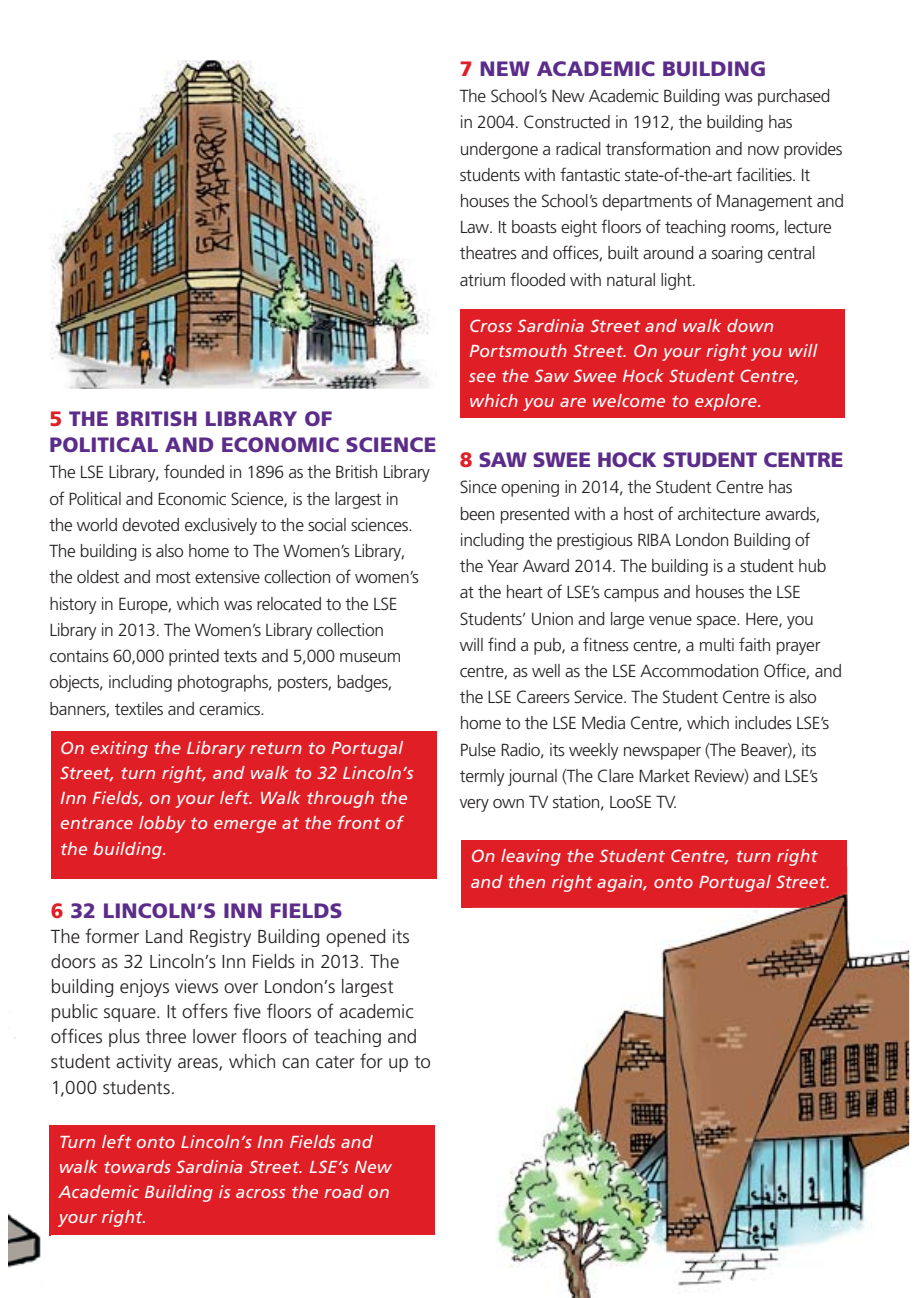
<style>
.page{position:relative;width:918px;height:1298px;background:#fff}
.page>*{position:absolute;margin:0;border:0;box-sizing:border-box;transform-origin:0 0}
.t1{font:900 20.8px/26.2px "Frutiger LT Pro";letter-spacing:.01em;color:#5b2c8a}
.t2{font:900 20.8px "Frutiger LT Pro";letter-spacing:-.01em;color:#5b2c8a}
.t3{font:300 18.8px/25.2px "Frutiger LT Pro";letter-spacing:-.005em;color:#231f20}
.t4{font:300 17.4px/26.2px "Frutiger LT Pro";letter-spacing:-.02em;color:#231f20}
.t5{font:italic 17.4px/25.2px "Frutiger LT Pro";letter-spacing:.01em;color:#fff}
.s1{color:#df1e26}
</style>
<div class="page">
<div style="left:51px;top:732px;width:386px;height:147px;background:#df1e26"></div>
<div style="left:49px;top:1125px;width:386px;height:110px;background:#df1e26"></div>
<div style="left:460px;top:310px;width:384px;height:108px;background:#df1e26"></div>
<div style="left:461px;top:840px;width:386px;height:68px;background:#df1e26"></div>
<img style="left:50px;top:60px;width:380px;height:329px">
<img style="left:496px;top:867px;width:413px;height:431px">
<img style="left:472px;top:867px;width:375px;height:41px">
<img style="left:472px;top:874px;width:361px;height:17px">
<img style="left:9px;top:1037px;width:42px;height:231px">
<img style="left:49px;top:1125px;width:2px;height:110px">
<p class="t1" style="left:49px;top:406px;width:389px"><span class="s1">5</span> THE BRITISH LIBRARY OF<br>POLITICAL AND ECONOMIC SCIENCE</p>
<p class="t4" style="left:49px;top:461px;width:382px">The LSE Library, founded in 1896 as the British Library of Political and Economic Science, is the largest in<br>the world devoted exclusively to the social sciences.<br>The building is also home to The Women’s Library, the oldest and most extensive collection of women’s history in Europe, which was relocated to the LSE Library in 2013. The Women’s Library collection contains 60,000 printed texts and 5,000 museum objects, including photographs, posters, badges, banners, textiles and ceramics.</p>
<p class="t5" style="left:60px;top:737px;width:355px">On exiting the Library return to Portugal Street, turn right, and walk to 32 Lincoln’s Inn Fields, on your left. Walk through the entrance lobby to emerge at the front of the building.</p>
<p class="t1" style="left:51px;top:897px;width:293px"><span class="s1">6</span> 32 LINCOLN’S INN FIELDS</p>
<p class="t3" style="left:51px;top:925px;width:381px">The former Land Registry Building opened its doors as 32 Lincoln’s Inn Fields in 2013. The building enjoys views over London’s largest public square. It offers five floors of academic offices plus three lower floors of teaching and student activity areas, which can cater for up to 1,000 students.</p>
<p class="t5" style="left:59px;top:1130px;width:334px">Turn left onto Lincoln’s Inn Fields and walk towards Sardinia Street. LSE’s New<br>Academic Building is across the road on your right.</p>
<p class="t1" style="left:460px;top:56px;width:308px"><span class="s1">7</span> NEW ACADEMIC BUILDING</p>
<p class="t4" style="left:460px;top:84px;width:386px">The School’s New Academic Building was purchased in 2004. Constructed in 1912, the building has undergone a radical transformation and now provides students with fantastic state-of-the-art facilities. It houses the School’s departments of Management and Law. It boasts eight floors of teaching rooms, lecture theatres and offices, built around a soaring central atrium flooded with natural light.</p>
<p class="t5" style="left:469px;top:315px;width:350px">Cross Sardinia Street and walk down Portsmouth Street. On your right you will see the Saw Swee Hock Student Centre, which you are welcome to explore.</p>
<p class="t2" style="left:460px;top:448px;width:385px"><span class="s1">8</span> SAW SWEE HOCK STUDENT CENTRE</p>
<p class="t4" style="left:460px;top:476px;width:384px">Since opening in 2014, the Student Centre has<br>been presented with a host of architecture awards, including the prestigious RIBA London Building of<br>the Year Award 2014. The building is a student hub at the heart of LSE’s campus and houses the LSE Students’ Union and large venue space. Here, you<br>will find a pub, a fitness centre, a multi faith prayer centre, as well as the LSE Accommodation Office, and the LSE Careers Service. The Student Centre is also home to the LSE Media Centre, which includes LSE’s Pulse Radio, its weekly newspaper (The Beaver), its termly journal (The Clare Market Review) and LSE’s very own TV station, LooSE TV.</p>
<p class="t5" style="left:471px;top:845px;width:362px">On leaving the Student Centre, turn right and then right again, onto Portugal Street.</p>
</div>
